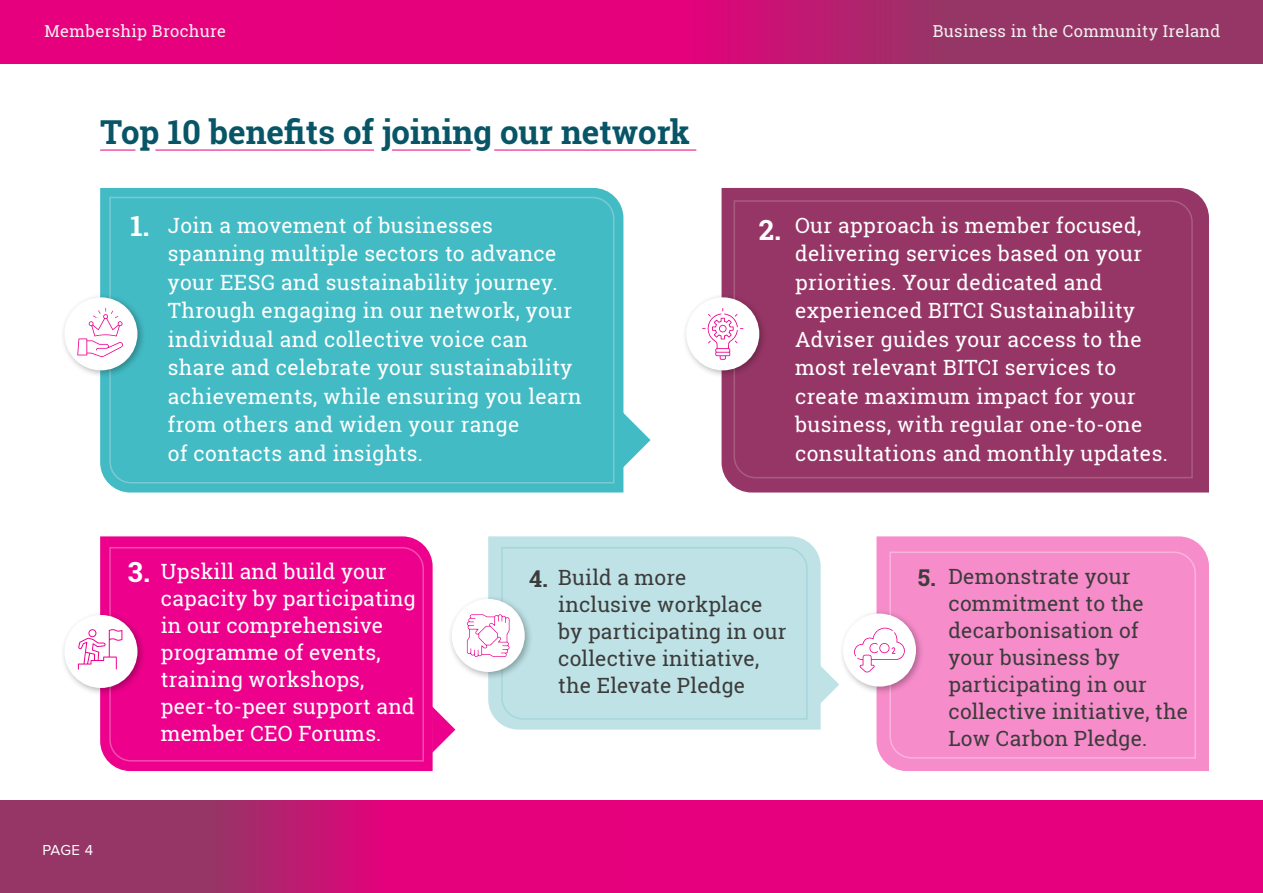
<style>
.page{position:relative;width:1263px;height:893px;background:#fff}
.page>*{position:absolute;margin:0;border:0;box-sizing:border-box;transform-origin:0 0}
.t1{font:700 33px "Roboto Slab";color:#075566}
.t2{font:700 27.75px "Roboto Slab";color:#fff}
.t3{font:700 23.1px "Roboto Slab";color:#3c3c3b}
.t4{font:21px/28.5px "Roboto Slab";letter-spacing:.02em;color:#fff}
.t5{font:21px/27px "Roboto Slab";letter-spacing:.01em;color:#3c3c3b}
.t6{font:16.5px "Roboto Slab";letter-spacing:.02em;color:#f3f0f0}
.t7{font:15px "Proxima Nova";color:#fff}
.s1{font-weight:700;font-size:27.75px}
.s2{font-weight:700;font-size:23.1px}
</style>
<div class="page">
<div style="left:0;top:800px;width:1263px;height:93px;background:#e6007d"></div>
<div style="left:0;top:0;width:1263px;height:64px;background:#e6007d"></div>
<svg style="left:0;top:800px;width:368px;height:93px;background:#a32c69"></svg>
<svg style="left:713px;top:0;width:550px;height:64px;background:#a42b6a"></svg>
<hr style="left:100px;top:150px;width:35px;height:1px;background:#e6007d">
<hr style="left:155px;top:150px;width:219px;height:1px;background:#e6007d">
<hr style="left:392px;top:150px;width:78px;height:1px;background:#e6007d">
<hr style="left:494px;top:150px;width:202px;height:1px;background:#e6007d">
<div style="left:100px;top:188px;width:523px;height:304px;background:#43bbc4"></div>
<svg style="left:100px;top:536px;width:333px;height:235px;background:#ee1093"></svg>
<svg style="left:488px;top:536px;width:333px;height:194px;background:#c2e4e7"></svg>
<div style="left:876px;top:536px;width:333px;height:235px;background:#f78ccb"></div>
<div style="left:721px;top:188px;width:488px;height:304px;background:#963666"></div>
<div style="left:109px;top:196px;width:506px;height:288px;background:#43bbc4"></div>
<div style="left:109px;top:546px;width:316px;height:216px;background:#ed008c"></div>
<div style="left:500px;top:546px;width:308px;height:174px;background:#bee2e6"></div>
<div style="left:889px;top:551px;width:308px;height:208px;background:#f78ccb"></div>
<div style="left:733px;top:200px;width:460px;height:279px;background:#963666"></div>
<div style="left:60px;top:293px;width:86px;height:86px;background:#000;opacity:.3"></div>
<div style="left:64px;top:297px;width:73px;height:73px;background:#fff;border-radius:50%"></div>
<div style="left:60px;top:610px;width:86px;height:87px;background:#000;opacity:.3"></div>
<div style="left:64px;top:615px;width:73px;height:73px;background:#fff;border-radius:50%"></div>
<div style="left:447px;top:594px;width:86px;height:87px;background:#000;opacity:.3"></div>
<div style="left:452px;top:599px;width:73px;height:73px;background:#fff;border-radius:50%"></div>
<div style="left:839px;top:609px;width:85px;height:86px;background:#000;opacity:.3"></div>
<div style="left:843px;top:614px;width:73px;height:73px;background:#fff;border-radius:50%"></div>
<div style="left:682px;top:293px;width:86px;height:86px;background:#000;opacity:.3"></div>
<div style="left:686px;top:297px;width:73px;height:73px;background:#fff;border-radius:50%"></div>
<svg style="left:621px;top:411px;width:29px;height:58px"></svg>
<svg style="left:432px;top:706px;width:23px;height:47px"></svg>
<svg style="left:816px;top:661px;width:23px;height:47px"></svg>
<svg style="left:702px;top:308px;width:41px;height:52px"></svg>
<svg style="left:854px;top:628px;width:51px;height:44px"></svg>
<svg style="left:467px;top:614px;width:43px;height:43px"></svg>
<svg style="left:77px;top:308px;width:46px;height:49px"></svg>
<svg style="left:78px;top:629px;width:44px;height:40px"></svg>
<p class="t6" style="left:45px;top:20px;width:183px">Membership Brochure</p>
<p class="t6" style="left:933px;top:20px;width:289px">Business in the Community Ireland</p>
<h1 class="t1" style="left:100px;top:109px;width:591px">Top 10 benefits of joining our network</h1>
<h2 class="t2" style="left:130px;top:207px;width:21px">1.</h2>
<h2 class="t2" style="left:759px;top:211px;width:24px">2.</h2>
<p class="t4" style="left:168px;top:211px;width:415px">Join a movement of businesses spanning multiple sectors to advance your EESG and sustainability journey.<br>Through engaging in our network, your individual and collective voice can share and celebrate your sustainability achievements, while ensuring you learn from others and widen your range<br>of contacts and insights.</p>
<p class="t4" style="left:795px;top:211px;width:374px">Our approach is member focused, delivering services based on your priorities. Your dedicated and experienced BITCI Sustainability Adviser guides your access to the most relevant BITCI services to create maximum impact for your business, with regular one-to-one consultations and monthly updates.</p>
<p class="t4" style="left:128px;top:557px;width:260px"><span class="s1">3.</span> Upskill and build your</p>
<p class="t5" style="left:529px;top:564px;width:159px"><span class="s2">4.</span> Build a more</p>
<p class="t3" style="left:918px;top:562px;width:20px">5.</p>
<p class="t4" style="left:161px;top:585px;width:256px;line-height:27px">capacity by participating in our comprehensive programme of events, training workshops, peer-to-peer support and member CEO Forums.</p>
<p class="t5" style="left:558px;top:591px;width:230px">inclusive workplace by participating in our collective initiative, the Elevate Pledge</p>
<p class="t5" style="left:948px;top:563px;width:241px">Demonstrate your commitment to the decarbonisation of your business by participating in our collective initiative, the<br>Low Carbon Pledge.</p>
<p class="t7" style="left:43px;top:842px;width:52px">PAGE 4</p>
</div>
